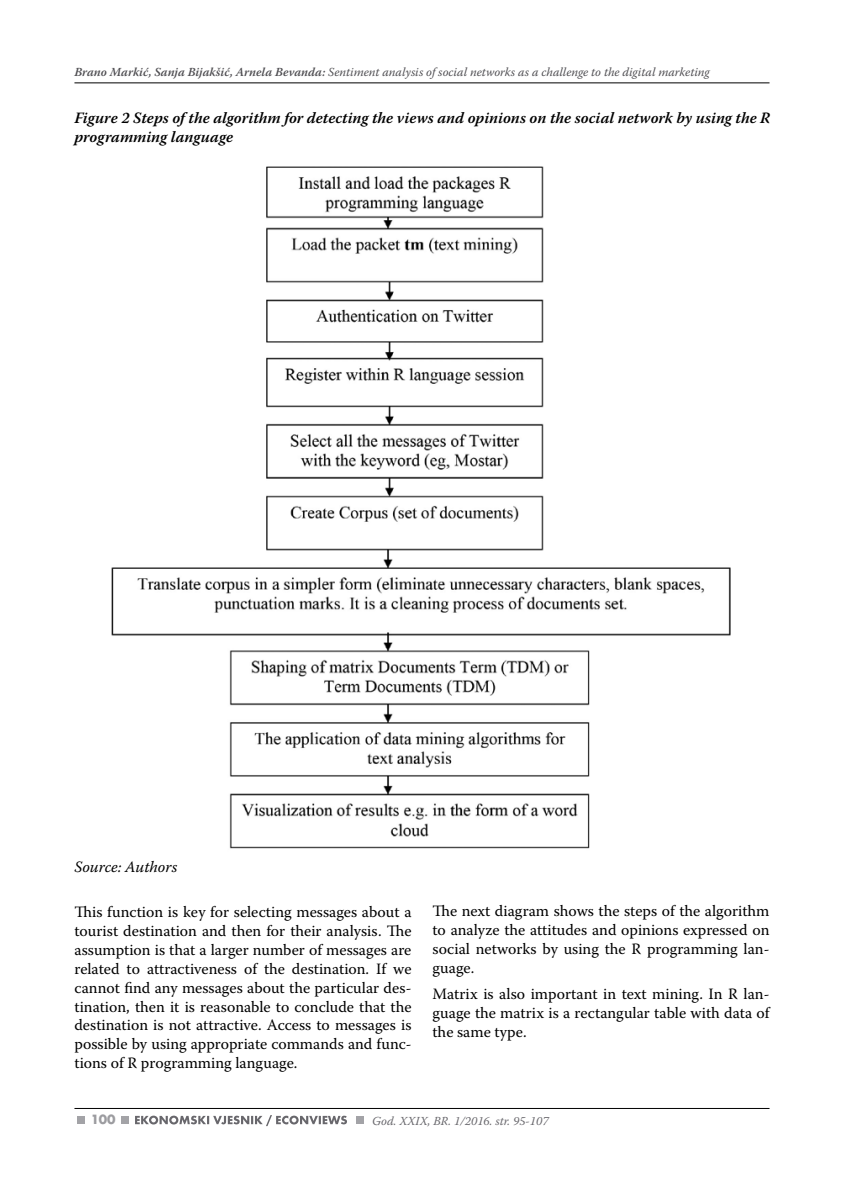
<style>
.page{position:relative;width:844px;height:1191px;background:#fff}
.page>*{position:absolute;margin:0;border:0;box-sizing:border-box;transform-origin:0 0}
.t1{font:15.75px/18.9px "Warnock Pro";color:#000;text-align:justify}
.t2{font:italic 600 15.75px/18.9px "Warnock Pro";color:#000}
.t3{font:italic 15.75px "Warnock Pro";color:#000}
.t4{font:700 14px "Futura TOT";color:#9c9ca0}
.t5{font:italic 12.25px "Warnock Pro";color:#504f53}
.t6{font:italic 12.25px "Warnock Pro";color:#68676c}
.s1{font-weight:600}
</style>
<div class="page">
<hr style="left:74px;top:83px;width:695px;height:1px;background:#000">
<hr style="left:74px;top:1108px;width:695px;height:1px;background:#000">
<div style="left:121px;top:1115px;width:7px;height:8px;background:#a3a3a7"></div>
<div style="left:356px;top:1115px;width:8px;height:8px;background:#a3a3a7"></div>
<div style="left:77px;top:1115px;width:8px;height:8px;background:#a3a3a7"></div>
<svg style="left:135px;top:1115px;width:212px;height:11px"></svg>
<img style="left:111px;top:166px;width:620px;height:683px">
<p class="t5" style="left:74px;top:64px;width:636px"><span class="s1">Brano Markić, Sanja Bijakšić, Arnela Bevanda:</span> Sentiment analysis of social networks as a challenge to the digital marketing</p>
<p class="t2" style="left:74px;top:108px;width:697px">Figure 2 Steps of the algorithm for detecting the views and opinions on the social network by using the R programming language</p>
<p class="t3" style="left:74px;top:857px;width:104px">Source: Authors</p>
<p class="t1" style="left:74px;top:902px;width:338px">This function is key for selecting messages about a tourist destination and then for their analysis. The assumption is that a larger number of messages are related to attractiveness of the destination. If we cannot find any messages about the particular des&shy;tination, then it is reasonable to conclude that the destination is not attractive. Access to messages is possible by using appropriate commands and func&shy;tions of R programming language.</p>
<p class="t1" style="left:432px;top:901px;width:338px">The next diagram shows the steps of the algorithm to analyze the attitudes and opinions expressed on social networks by using the R programming lan&shy;guage.</p>
<p class="t1" style="left:432px;top:984px;width:338px">Matrix is also important in text mining. In R lan&shy;guage the matrix is a rectangular table with data of the same type.</p>
<p class="t4" style="left:91px;top:1111px;width:26px">100</p>
<p class="t6" style="left:372px;top:1113px;width:178px">God. XXIX, BR. 1/2016. str. 95-107</p>
</div>
